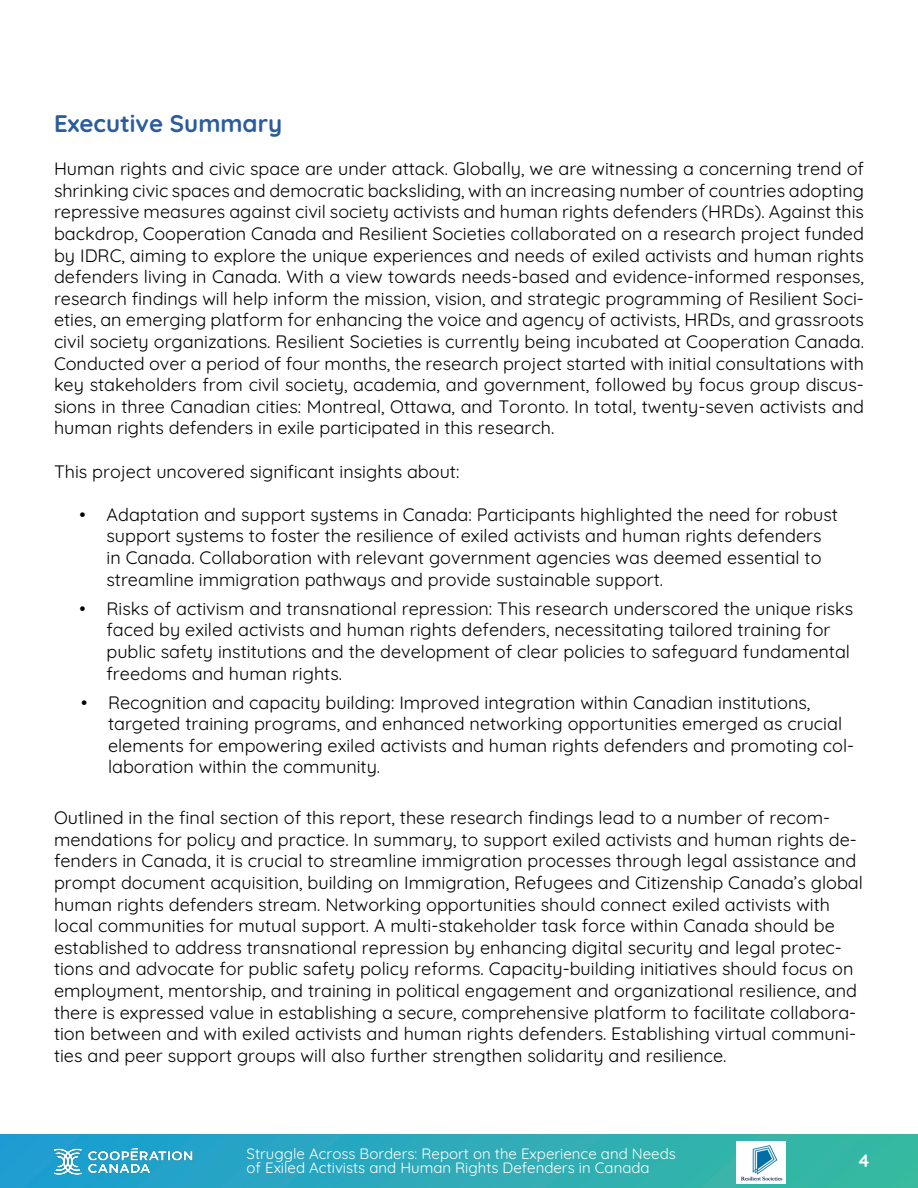
<style>
.page{position:relative;width:918px;height:1188px;background:#fff}
.page>*{position:absolute;margin:0;border:0;box-sizing:border-box;transform-origin:0 0}
.t1{font:300 24px "Quicksand";color:#2b5c9d}
.t2{font:300 18px/21.6px "Quicksand";color:#000}
.t3{font:300 18px "Quicksand";color:#fff}
.t4{font:300 15px/13.5px "Quicksand";color:#fff}
</style>
<div class="page">
<div style="left:0;top:1134px;width:918px;height:54px;background:linear-gradient(to right,#1e9dd2,#3bbaa0)"></div>
<img style="left:54px;top:1134px;width:141px;height:47px">
<img style="left:737px;top:1142px;width:49px;height:41px">
<p class="t1" style="left:54px;top:105px;width:230px">Executive Summary</p>
<p class="t2" style="left:54px;top:156px;width:812px;text-align:justify">Human rights and civic space are under attack. Globally, we are witnessing a concerning trend of shrinking civic spaces and democratic backsliding, with an increasing number of countries adopting repressive measures against civil society activists and human rights defenders (HRDs). Against this backdrop, Cooperation Canada and Resilient Societies collaborated on a research project funded by IDRC, aiming to explore the unique experiences and needs of exiled activists and human rights defenders living in Canada. With a view towards needs-based and evidence-informed responses, research findings will help inform the mission, vision, and strategic programming of Resilient Soci&shy;eties, an emerging platform for enhancing the voice and agency of activists, HRDs, and grassroots civil society organizations. Resilient Societies is currently being incubated at Cooperation Canada.<br>Conducted over a period of four months, the research project started with initial consultations with key stakeholders from civil society, academia, and government, followed by focus group discus&shy;sions in three Canadian cities: Montreal, Ottawa, and Toronto. In total, twenty-seven activists and human rights defenders in exile participated in this research.</p>
<p class="t2" style="left:54px;top:459px;width:407px">This project uncovered significant insights about:</p>
<p class="t2" style="left:106px;top:502px;width:733px;text-indent:-27px">• Adaptation and support systems in Canada: Participants highlighted the need for robust support systems to foster the resilience of exiled activists and human rights defenders in Canada. Collaboration with relevant government agencies was deemed essential to streamline immigration pathways and provide sustainable support.</p>
<p class="t2" style="left:106px;top:596px;width:748px;text-indent:-27px">• Risks of activism and transnational repression: This research underscored the unique risks faced by exiled activists and human rights defenders, necessitating tailored training for public safety institutions and the development of clear policies to safeguard fundamental freedoms and human rights.</p>
<p class="t2" style="left:108px;top:690px;width:748px;text-indent:-27px">• Recognition and capacity building: Improved integration within Canadian institutions, targeted training programs, and enhanced networking opportunities emerged as crucial elements for empowering exiled activists and human rights defenders and promoting col&shy;laboration within the community.</p>
<p class="t2" style="left:54px;top:805px;width:811px">Outlined in the final section of this report, these research findings lead to a number of recom&shy;mendations for policy and practice. In summary, to support exiled activists and human rights de&shy;fenders in Canada, it is crucial to streamline immigration processes through legal assistance and prompt document acquisition, building on Immigration, Refugees and Citizenship Canada’s global human rights defenders stream. Networking opportunities should connect exiled activists with local communities for mutual support. A multi-stakeholder task force within Canada should be established to address transnational repression by enhancing digital security and legal protec&shy;tions and advocate for public safety policy reforms. Capacity-building initiatives should focus on employment, mentorship, and training in political engagement and organizational resilience, and there is expressed value in establishing a secure, comprehensive platform to facilitate collabora&shy;tion between and with exiled activists and human rights defenders. Establishing virtual communi&shy;ties and peer support groups will also further strengthen solidarity and resilience.</p>
<p class="t4" style="left:247px;top:1146px;width:431px">Struggle Across Borders: Report on the Experience and Needs of Exiled Activists and Human Rights Defenders in Canada</p>
<p class="t3" style="left:859px;top:1146px;width:12px">4</p>
</div>
